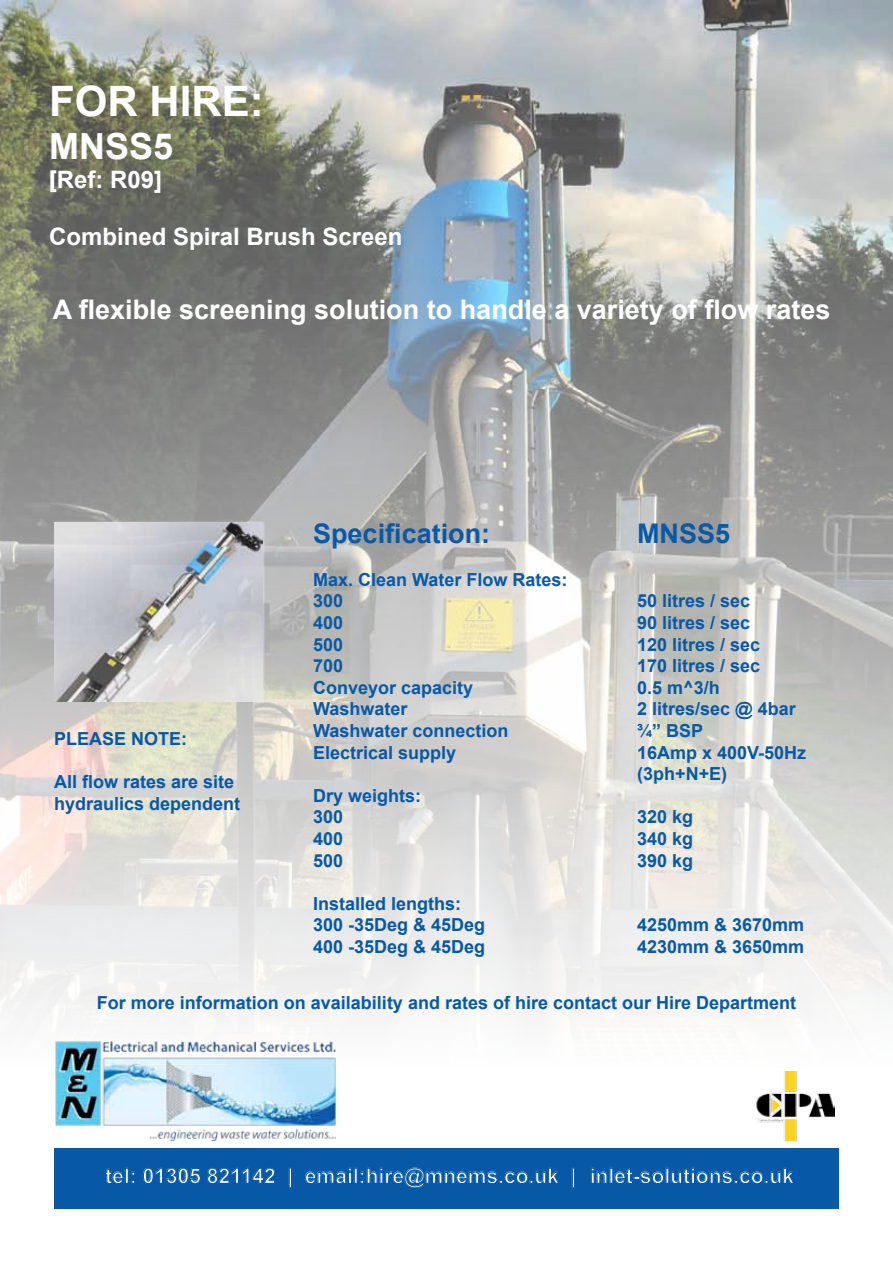
<style>
.page{position:relative;width:893px;height:1263px;background:#fff}
.page>*{position:absolute;margin:0;border:0;box-sizing:border-box;transform-origin:0 0}
.t1{font:700 42px "Arial";color:#fff}
.t2{font:700 36px "Arial";color:#fff}
.t3{font:700 27px "Arial";color:#fff}
.t4{font:700 27px "Arial";color:#0859a8}
.t5{font:700 24px "Arial";color:#fff}
.t6{font:700 21px "Arial";color:#fff}
.t7{font:700 18px/21.6px "Arial";color:#0859a8}
.t8{font:700 18px/21.6px "Arial";color:#0758a7}
.s1{font-family:"Open Sans";font-weight:800}
</style>
<div class="page">
<img style="left:0;top:0;width:893px;height:1209px">
<div style="left:54px;top:1148px;width:785px;height:60px;background:#0758a7"></div>
<div style="left:54px;top:520px;width:211px;height:182px;background:#fff;opacity:.75"></div>
<img style="left:54px;top:523px;width:209px;height:179px">
<img style="left:755px;top:1071px;width:79px;height:69px">
<img style="left:54px;top:1041px;width:283px;height:99px">
<h1 class="t1" style="left:49px;top:73px;width:216px">FOR HIRE:</h1>
<h2 class="t2" style="left:49px;top:122px;width:126px">MNSS5</h2>
<h3 class="t5" style="left:49px;top:163px;width:115px"><span class="s1">[</span>Ref: R09]</h3>
<h3 class="t5" style="left:49px;top:221px;width:355px">Combined Spiral Brush Screen</h3>
<h3 class="t3" style="left:53px;top:291px;width:779px">A flexible screening solution to handle a variety of flow rates</h3>
<p class="t8" style="left:54px;top:728px;width:135px">PLEASE NOTE:</p>
<p class="t8" style="left:54px;top:772px;width:188px">All flow rates are site hydraulics dependent</p>
<h3 class="t4" style="left:313px;top:515px;width:179px">Specification:</h3>
<h3 class="t4" style="left:637px;top:515px;width:95px">MNSS5</h3>
<p class="t7" style="left:313px;top:569px;width:256px">Max. Clean Water Flow Rates:<br>300</p>
<p class="t7" style="left:637px;top:591px;width:115px">50 litres / sec</p>
<p class="t7" style="left:313px;top:612px;width:32px">400</p>
<p class="t7" style="left:637px;top:612px;width:115px">90 litres / sec</p>
<p class="t7" style="left:313px;top:634px;width:32px">500</p>
<p class="t7" style="left:637px;top:634px;width:125px">120 litres / sec</p>
<p class="t7" style="left:313px;top:656px;width:32px">700</p>
<p class="t7" style="left:637px;top:656px;width:125px">170 litres / sec</p>
<p class="t7" style="left:313px;top:677px;width:162px">Conveyor capacity</p>
<p class="t7" style="left:637px;top:677px;width:84px">0.5 m^3/h</p>
<p class="t7" style="left:313px;top:699px;width:96px">Washwater</p>
<p class="t7" style="left:637px;top:699px;width:160px">2 litres/sec @ 4bar</p>
<p class="t7" style="left:313px;top:720px;width:197px">Washwater connection</p>
<p class="t7" style="left:637px;top:720px;width:68px">¾” BSP</p>
<p class="t8" style="left:313px;top:742px;width:145px">Electrical supply</p>
<p class="t8" style="left:637px;top:742px;width:171px">16Amp x 400V-50Hz (3ph+N+E)</p>
<p class="t7" style="left:313px;top:785px;width:110px">Dry weights:<br>300</p>
<p class="t7" style="left:637px;top:807px;width:58px">320 kg</p>
<p class="t7" style="left:313px;top:828px;width:32px">400</p>
<p class="t7" style="left:637px;top:828px;width:58px">340 kg</p>
<p class="t7" style="left:313px;top:850px;width:32px">500</p>
<p class="t7" style="left:637px;top:850px;width:58px">390 kg</p>
<p class="t8" style="left:313px;top:893px;width:174px">Installed lengths:<br>300 -35Deg &amp; 45Deg</p>
<p class="t7" style="left:637px;top:915px;width:169px">4250mm &amp; 3670mm</p>
<p class="t8" style="left:313px;top:936px;width:174px">400 -35Deg &amp; 45Deg</p>
<p class="t7" style="left:637px;top:936px;width:169px">4230mm &amp; 3650mm</p>
<p class="t7" style="left:97px;top:992px;width:701px">For more information on availability and rates of hire contact our Hire Department</p>
<p class="t6" style="left:105px;top:1162px;width:690px">tel: 01305 821142 | email:hire@mnems.co.uk | inlet-solutions.co.uk</p>
</div>
